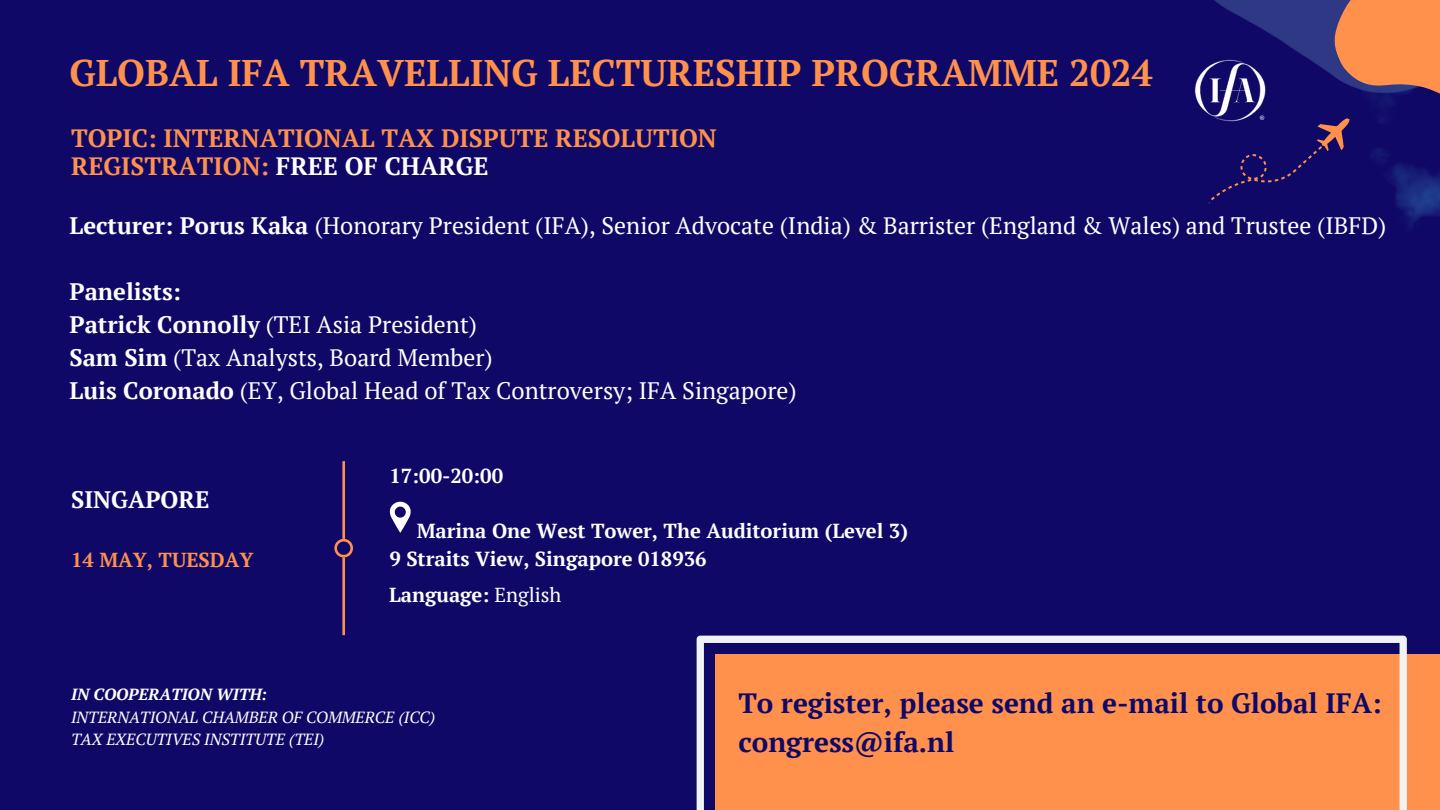
<style>
.page{position:relative;width:1440px;height:810px;background:#100866}
.page>*{position:absolute;margin:0;border:0;box-sizing:border-box;transform-origin:0 0}
.t1{font:700 37px "PT Serif";color:#ff914d}
.t2{font:700 27.9px/39px "PT Serif";color:#100866}
.t3{font:700 25px/28.5px "PT Serif";color:#ff914d}
.t4{font:23.8px/33px "PT Serif";color:#fff}
.t5{font:700 23.8px "PT Serif";color:#fdfdfe}
.t6{font:700 20.2px/27.8px "PT Serif";color:#fff}
.t7{font:700 20.2px "PT Serif";color:#ff914d}
.t8{font:italic 16.1px "PT Serif";color:#fff}
.t9{font:italic 700 16.1px "PT Serif";color:#fff}
.s1{color:#fff}
.s2{font-weight:700}
.s3{font-weight:400}
</style>
<div class="page">
<svg style="left:1209px;top:0;width:231px;height:228px"></svg>
<img style="left:1194px;top:59px;width:74px;height:64px">
<svg style="left:334px;top:461px;width:19px;height:174px"></svg>
<svg style="left:389px;top:502px;width:22px;height:31px"></svg>
<div style="left:716px;top:655px;width:724px;height:155px;background:#ff914d"></div>
<svg style="left:697px;top:636px;width:710px;height:174px"></svg>
<h4 class="t1" style="left:69px;top:48px;width:1085px">GLOBAL IFA TRAVELLING LECTURESHIP PROGRAMME 2024</h4>
<p class="t3" style="left:71px;top:123px;width:647px">TOPIC: INTERNATIONAL TAX DISPUTE RESOLUTION<br>REGISTRATION: <span class="s1">FREE OF CHARGE</span></p>
<h3 class="t4" style="left:69px;top:208px;width:1318px"><span class="s2">Lecturer: Porus Kaka</span> (Honorary President (IFA), Senior Advocate (India) &amp; Barrister (England &amp; Wales) and Trustee (IBFD)</h3>
<h5 class="t4" style="left:69px;top:274px;width:729px"><span class="s2">Panelists:<br>Patrick Connolly</span> (TEI Asia President)<br><span class="s2">Sam Sim</span> (Tax Analysts, Board Member)<br><span class="s2">Luis Coronado</span> (EY, Global Head of Tax Controversy; IFA Singapore)</h5>
<p class="t5" style="left:71px;top:484px;width:140px">SINGAPORE</p>
<h6 class="t7" style="left:71px;top:546px;width:184px">14 MAY, TUESDAY</h6>
<h3 class="t6" style="left:389px;top:461px;width:115px">17:00-20:00</h3>
<h4 class="t6" style="left:389px;top:517px;width:520px;text-indent:27px">Marina One West Tower, The Auditorium (Level 3)<br>9 Straits View, Singapore 018936</h4>
<h6 class="t6" style="left:389px;top:580px;width:174px">Language: <span class="s3">English</span></h6>
<h1 class="t9" style="left:71px;top:684px;width:198px">IN COOPERATION WITH:</h1>
<p class="t8" style="left:71px;top:706px;width:366px">INTERNATIONAL CHAMBER OF COMMERCE (ICC)</p>
<p class="t8" style="left:71px;top:728px;width:255px">TAX EXECUTIVES INSTITUTE (TEI)</p>
<p class="t2" style="left:738px;top:683px;width:645px">To register, please send an e-mail to Global IFA: congress@ifa.nl</p>
</div>
